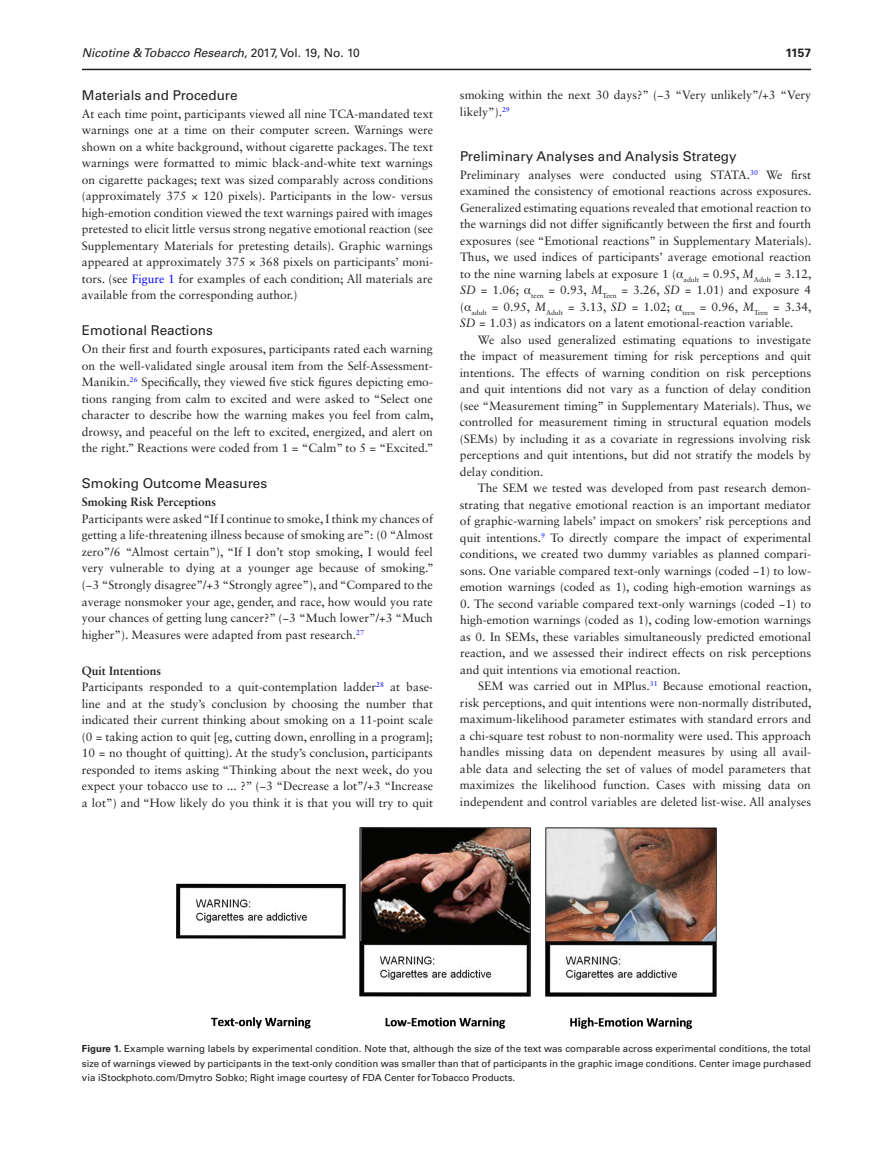
<style>
.page{position:relative;width:893px;height:1174px;background:#fff}
.page>*{position:absolute;margin:0;border:0;box-sizing:border-box;transform-origin:0 0}
.t1{font:13.5px "Univers LT Std";color:#231f20}
.t2{font:12px/16.5px "Sabon LT Std";color:#231f20;text-align:justify}
.t3{font:italic 12px "Univers LT Std";color:#231f20}
.t4{font:700 12px "Sabon LT Std";color:#231f20}
.t5{font:700 12px "Univers LT Std";color:#231f20}
.t6{font:9.75px/14.2px "Univers LT Std";color:#231f20;text-align:justify}
.s1{font-style:normal}
.s2{color:#00f}
.s3{font-weight:700}
.s4{font-family:"Gandhari Unicode"}
.s5{font-style:italic}
</style>
<div class="page">
<hr style="left:82px;top:69px;width:729px;height:1px;background:#231f20">
<img style="left:176px;top:828px;width:540px;height:200px">
<p class="t3" style="left:82px;top:45px;width:279px">Nicotine &amp; Tobacco Research<span class="s1">, 2017, Vol. 19, No. 10</span></p>
<p class="t5" style="left:785px;top:45px;width:27px">1157</p>
<p class="t1" style="left:82px;top:87px;width:157px">Materials and Procedure</p>
<p class="t2" style="left:82px;top:105px;width:353px">At each time point, participants viewed all nine TCA-mandated text warnings one at a time on their computer screen. Warnings were shown on a white background, without cigarette packages. The text warnings were formatted to mimic black-and-white text warnings on cigarette packages; text was sized comparably across conditions (approximately 375 × 120 pixels). Participants in the low- versus high-emotion condition viewed the text warnings paired with images pretested to elicit little versus strong negative emotional reaction (see Supplementary Materials for pretesting details). Graphic warnings appeared at approximately 375 × 368 pixels on participants’ moni&shy;tors. (see <span class="s2">Figure 1</span> for examples of each condition; All materials are available from the corresponding author.)</p>
<p class="t1" style="left:82px;top:322px;width:132px">Emotional Reactions</p>
<p class="t2" style="left:82px;top:341px;width:353px">On their first and fourth exposures, participants rated each warning on the well-validated single arousal item from the Self-Assessment-Manikin.<sup>26</sup> Specifically, they viewed five stick figures depicting emo&shy;tions ranging from calm to excited and were asked to “Select one character to describe how the warning makes you feel from calm, drowsy, and peaceful on the left to excited, energized, and alert on the right.” Reactions were coded from 1 = “Calm” to 5 = “Excited.”</p>
<p class="t1" style="left:82px;top:475px;width:187px">Smoking Outcome Measures</p>
<p class="t4" style="left:82px;top:495px;width:136px">Smoking Risk Perceptions</p>
<p class="t2" style="left:82px;top:510px;width:353px">Participants were asked “If I continue to smoke, I think my chances of getting a life-threatening illness because of smoking are”: (0 “Almost zero”/6 “Almost certain”), “If I don’t stop smoking, I would feel very vulnerable to dying at a younger age because of smoking.” (−3 “Strongly disagree”/+3 “Strongly agree”), and “Compared to the average nonsmoker your age, gender, and race, how would you rate your chances of getting lung cancer?” (−3 “Much lower”/+3 “Much higher”). Measures were adapted from past research.<sup>27</sup></p>
<p class="t2" style="left:82px;top:662px;width:353px;text-align:left"><span class="s3">Quit Intentions<br></span>Participants responded to a quit-contemplation ladder<sup>28</sup> at base&shy;line and at the study’s conclusion by choosing the number that indicated their current thinking about smoking on a 11-point scale (0 = taking action to quit [eg, cutting down, enrolling in a program]; 10 = no thought of quitting). At the study’s conclusion, participants responded to items asking “Thinking about the next week, do you expect your tobacco use to ... ?” (−3 “Decrease a lot”/+3 “Increase a lot”) and “How likely do you think it is that you will try to quit</p>
<p class="t2" style="left:460px;top:87px;width:353px">smoking within the next 30 days?” (−3 “Very unlikely”/+3 “Very likely”).<sup>29</sup></p>
<p class="t1" style="left:460px;top:148px;width:278px">Preliminary Analyses and Analysis Strategy</p>
<p class="t2" style="left:460px;top:166px;width:353px">Preliminary analyses were conducted using STATA.<sup>30</sup> We first examined the consistency of emotional reactions across exposures.<br>Generalized estimating equations revealed that emotional reaction to the warnings did not differ significantly between the first and fourth exposures (see “Emotional reactions” in Supplementary Materials).<br>Thus, we used indices of participants’ average emotional reaction to the nine warning labels at exposure 1 (<span class="s4">α</span><sub>adult</sub> = 0.95, <span class="s5">M</span><sub>Adult</sub> = 3.12, <span class="s5">SD</span> = 1.06; <span class="s4">α</span><sub>teen</sub> = 0.93, <span class="s5">M</span><sub>Teen</sub> = 3.26, <span class="s5">SD</span> = 1.01) and exposure 4 (<span class="s4">α</span><sub>adult</sub> = 0.95, <span class="s5">M</span><sub>Adult</sub> = 3.13, <span class="s5">SD</span> = 1.02; <span class="s4">α</span><sub>teen</sub> = 0.96, <span class="s5">M</span><sub>Teen</sub> = 3.34, <span class="s5">SD</span> = 1.03) as indicators on a latent emotional-reaction variable.</p>
<p class="t2" style="left:460px;top:331px;width:353px;text-indent:18px">We also used generalized estimating equations to investigate the impact of measurement timing for risk perceptions and quit intentions. The effects of warning condition on risk perceptions and quit intentions did not vary as a function of delay condition (see “Measurement timing” in Supplementary Materials). Thus, we controlled for measurement timing in structural equation models (SEMs) by including it as a covariate in regressions involving risk perceptions and quit intentions, but did not stratify the models by delay condition.</p>
<p class="t2" style="left:460px;top:480px;width:353px;text-indent:18px">The SEM we tested was developed from past research demon&shy;strating that negative emotional reaction is an important mediator of graphic-warning labels’ impact on smokers’ risk perceptions and quit intentions.<sup>9</sup> To directly compare the impact of experimental conditions, we created two dummy variables as planned compari&shy;sons. One variable compared text-only warnings (coded −1) to low&shy;emotion warnings (coded as 1), coding high-emotion warnings as</p>
<p class="t2" style="left:460px;top:595px;width:353px">0. The second variable compared text-only warnings (coded −1) to high-emotion warnings (coded as 1), coding low-emotion warnings as 0. In SEMs, these variables simultaneously predicted emotional reaction, and we assessed their indirect effects on risk perceptions and quit intentions via emotional reaction.</p>
<p class="t2" style="left:460px;top:678px;width:353px;text-indent:18px">SEM was carried out in MPlus.<sup>31</sup> Because emotional reaction, risk perceptions, and quit intentions were non-normally distributed, maximum-likelihood parameter estimates with standard errors and a chi-square test robust to non-normality were used. This approach handles missing data on dependent measures by using all avail&shy;able data and selecting the set of values of model parameters that maximizes the likelihood function. Cases with missing data on independent and control variables are deleted list-wise. All analyses</p>
<p class="t6" style="left:82px;top:1042px;width:731px"><span class="s3">Figure 1.</span> Example warning labels by experimental condition. Note that, although the size of the text was comparable across experimental conditions, the total size of warnings viewed by participants in the text-only condition was smaller than that of participants in the graphic image conditions. Center image purchased via iStockphoto.com/Dmytro Sobko; Right image courtesy of FDA Center for Tobacco Products.</p>
</div>
